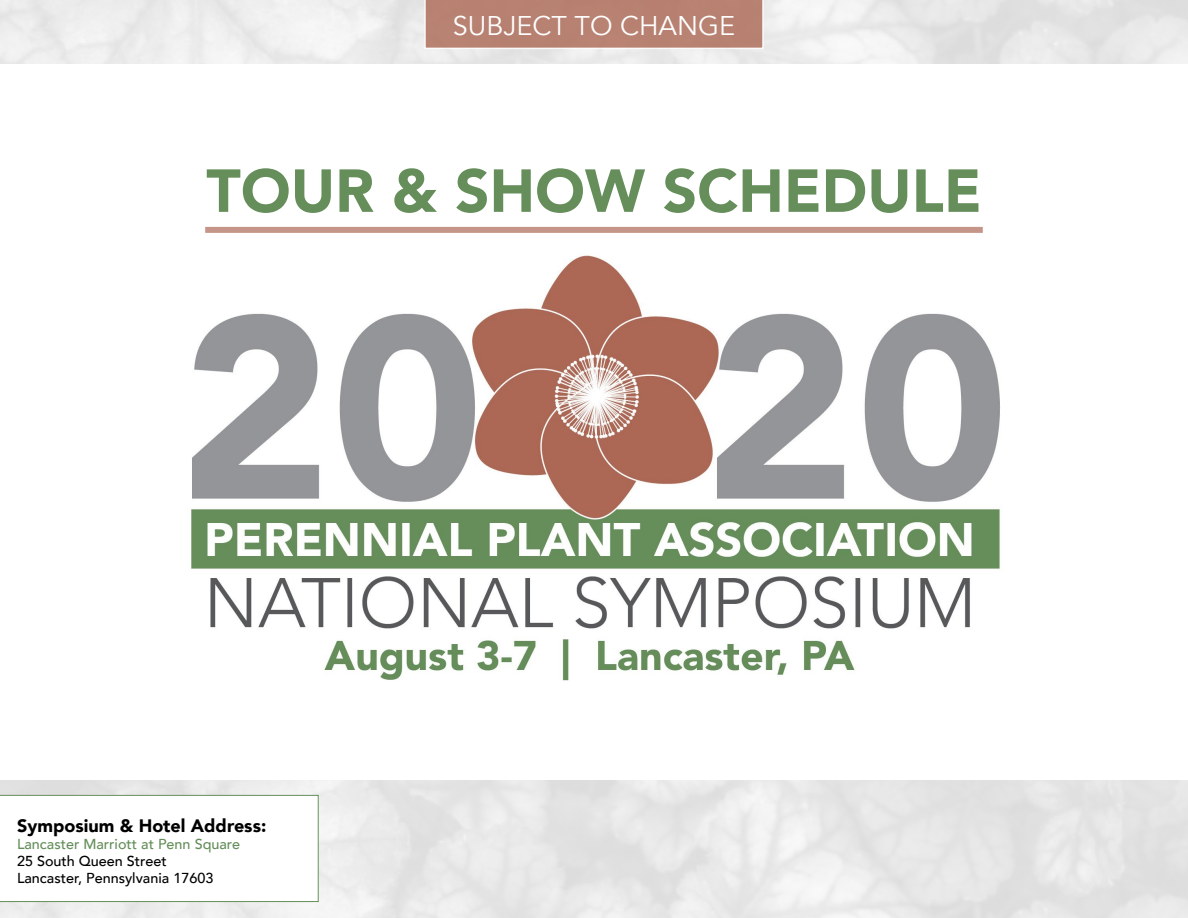
<style>
.page{position:relative;width:1188px;height:918px;background:#fff}
.page>*{position:absolute;margin:0;border:0;box-sizing:border-box;transform-origin:0 0}
.t1{font:900 60px "Avenir";color:#658e5a}
.t2{font:27px "Avenir";color:#fff}
.t3{font:900 18px "Avenir";color:#000}
.t4{font:500 14.4px/17.2px "Avenir";color:#000}
.t5{font:500 14.4px "Avenir";color:#658e5a}
</style>
<div class="page">
<div style="left:205px;top:227px;width:778px;height:6px;background:#c59587"></div>
<div style="left:424px;top:0;width:340px;height:49px;background:#b88171"></div>
<svg style="left:0;top:795px;width:319px;height:107px"></svg>
<img style="left:191px;top:255px;width:809px;height:426px">
<h2 class="t2" style="left:453px;top:10px;width:284px">SUBJECT TO CHANGE</h2>
<h1 class="t1" style="left:206px;top:140px;width:777px">TOUR &amp; SHOW SCHEDULE</h1>
<p class="t3" style="left:17px;top:810px;width:251px">Symposium &amp; Hotel Address:</p>
<p class="t5" style="left:17px;top:831px;width:224px">Lancaster Marriott at Penn Square</p>
<p class="t4" style="left:17px;top:852px;width:198px">25 South Queen Street<br>Lancaster, Pennsylvania 17603</p>
</div>
